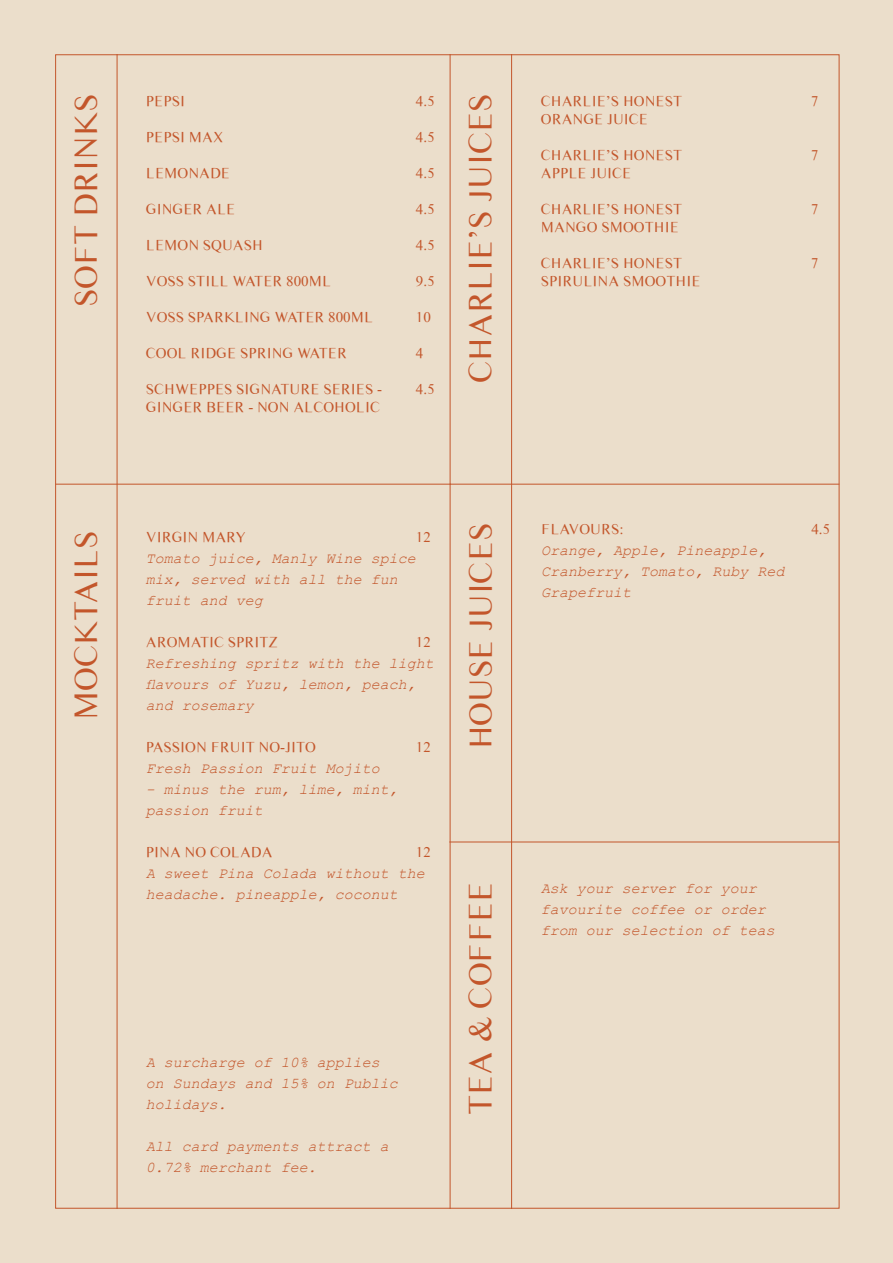
<style>
.page{position:relative;width:893px;height:1263px;background:#ebdecb}
.page>*{position:absolute;margin:0;border:0;box-sizing:border-box;transform-origin:0 0}
.t1{font:33px "Times Sans Serif";color:#c3562b}
.t2{font:italic 15px/21px "Courier New";color:#c3562b}
.t3{font:15px "Times Sans Serif";color:#c3562b}
</style>
<div class="page">
<hr style="left:117px;top:54px;width:1px;height:1155px;background:#c3562b">
<hr style="left:511px;top:54px;width:1px;height:1155px;background:#c3562b">
<hr style="left:450px;top:54px;width:1px;height:1155px;background:#c3562b">
<hr style="left:56px;top:484px;width:395px;height:1px;background:#c3562b">
<hr style="left:450px;top:484px;width:389px;height:1px;background:#c3562b">
<hr style="left:449px;top:842px;width:390px;height:1px;background:#c3562b">
<h1 class="t1" style="left:63px;top:307px;width:215px;rotate:-90deg">SOFT DRINKS</h1>
<p class="t3" style="left:146px;top:91px;width:41px">PEPSI</p>
<p class="t3" style="left:416px;top:91px;width:20px">4.5</p>
<p class="t3" style="left:146px;top:127px;width:79px">PEPSI MAX</p>
<p class="t3" style="left:416px;top:127px;width:20px">4.5</p>
<p class="t3" style="left:146px;top:163px;width:86px">LEMONADE</p>
<p class="t3" style="left:416px;top:163px;width:20px">4.5</p>
<p class="t3" style="left:146px;top:199px;width:91px">GINGER ALE</p>
<p class="t3" style="left:416px;top:199px;width:20px">4.5</p>
<p class="t3" style="left:146px;top:235px;width:119px">LEMON SQUASH</p>
<p class="t3" style="left:416px;top:235px;width:20px">4.5</p>
<p class="t3" style="left:146px;top:271px;width:187px">VOSS STILL WATER 800ML</p>
<p class="t3" style="left:416px;top:271px;width:20px">9.5</p>
<p class="t3" style="left:146px;top:307px;width:229px">VOSS SPARKLING WATER 800ML</p>
<p class="t3" style="left:416px;top:307px;width:16px">10</p>
<p class="t3" style="left:146px;top:343px;width:203px">COOL RIDGE SPRING WATER</p>
<p class="t3" style="left:416px;top:343px;width:9px">4</p>
<p class="t3" style="left:146px;top:379px;width:238px">SCHWEPPES SIGNATURE SERIES -</p>
<p class="t3" style="left:416px;top:379px;width:20px">4.5</p>
<p class="t3" style="left:146px;top:397px;width:236px">GINGER BEER - NON ALCOHOLIC</p>
<h1 class="t1" style="left:458px;top:383px;width:290px;rotate:-90deg">CHARLIE’S JUICES</h1>
<h1 class="t1" style="left:63px;top:720px;width:191px;rotate:-90deg">MOCKTAILS</h1>
<p class="t3" style="left:146px;top:527px;width:102px">VIRGIN MARY</p>
<p class="t3" style="left:416px;top:527px;width:16px">12</p>
<p class="t2" style="left:146px;top:547px;width:272px">Tomato juice, Manly Wine spice mix, served with all the fun fruit and veg</p>
<p class="t3" style="left:146px;top:632px;width:134px">AROMATIC SPRITZ</p>
<p class="t3" style="left:416px;top:632px;width:16px">12</p>
<p class="t2" style="left:146px;top:652px;width:290px">Refreshing spritz with the light flavours of Yuzu, lemon, peach, and rosemary</p>
<p class="t3" style="left:146px;top:737px;width:172px">PASSION FRUIT NO-JITO</p>
<p class="t3" style="left:416px;top:737px;width:16px">12</p>
<p class="t2" style="left:146px;top:757px;width:236px">Fresh Passion Fruit Mojito</p>
<p class="t2" style="left:146px;top:778px;width:254px">- minus the rum, lime, mint, passion fruit</p>
<p class="t3" style="left:146px;top:842px;width:128px">PINA NO COLADA</p>
<p class="t3" style="left:416px;top:842px;width:16px">12</p>
<p class="t2" style="left:146px;top:862px;width:281px">A sweet Pina Colada without the headache. pineapple, coconut</p>
<p class="t2" style="left:146px;top:1051px;width:254px">A surcharge of 10% applies on Sundays and 15% on Public holidays.</p>
<p class="t2" style="left:146px;top:1135px;width:245px">All card payments attract a<br>0.72% merchant fee.</p>
<h1 class="t1" style="left:458px;top:749px;width:228px;rotate:-90deg">HOUSE JUICES</h1>
<h1 class="t1" style="left:458px;top:1115px;width:234px;rotate:-90deg">TEA &amp; COFFEE</h1>
<p class="t3" style="left:541px;top:91px;width:143px">CHARLIE’S HONEST</p>
<p class="t3" style="left:811px;top:91px;width:9px">7</p>
<p class="t3" style="left:541px;top:109px;width:109px">ORANGE JUICE</p>
<p class="t3" style="left:541px;top:145px;width:143px">CHARLIE’S HONEST</p>
<p class="t3" style="left:811px;top:145px;width:9px">7</p>
<p class="t3" style="left:541px;top:163px;width:92px">APPLE JUICE</p>
<p class="t3" style="left:541px;top:199px;width:143px">CHARLIE’S HONEST</p>
<p class="t3" style="left:811px;top:199px;width:9px">7</p>
<p class="t3" style="left:541px;top:217px;width:139px">MANGO SMOOTHIE</p>
<p class="t3" style="left:541px;top:253px;width:143px">CHARLIE’S HONEST</p>
<p class="t3" style="left:811px;top:253px;width:9px">7</p>
<p class="t3" style="left:541px;top:271px;width:161px">SPIRULINA SMOOTHIE</p>
<p class="t3" style="left:541px;top:519px;width:84px">FLAVOURS:</p>
<p class="t3" style="left:811px;top:519px;width:20px">4.5</p>
<p class="t2" style="left:541px;top:539px;width:245px">Orange, Apple, Pineapple,<br>Cranberry, Tomato, Ruby Red<br>Grapefruit</p>
<p class="t2" style="left:541px;top:877px;width:236px">Ask your server for your favourite coffee or order from our selection of teas</p>
</div>
